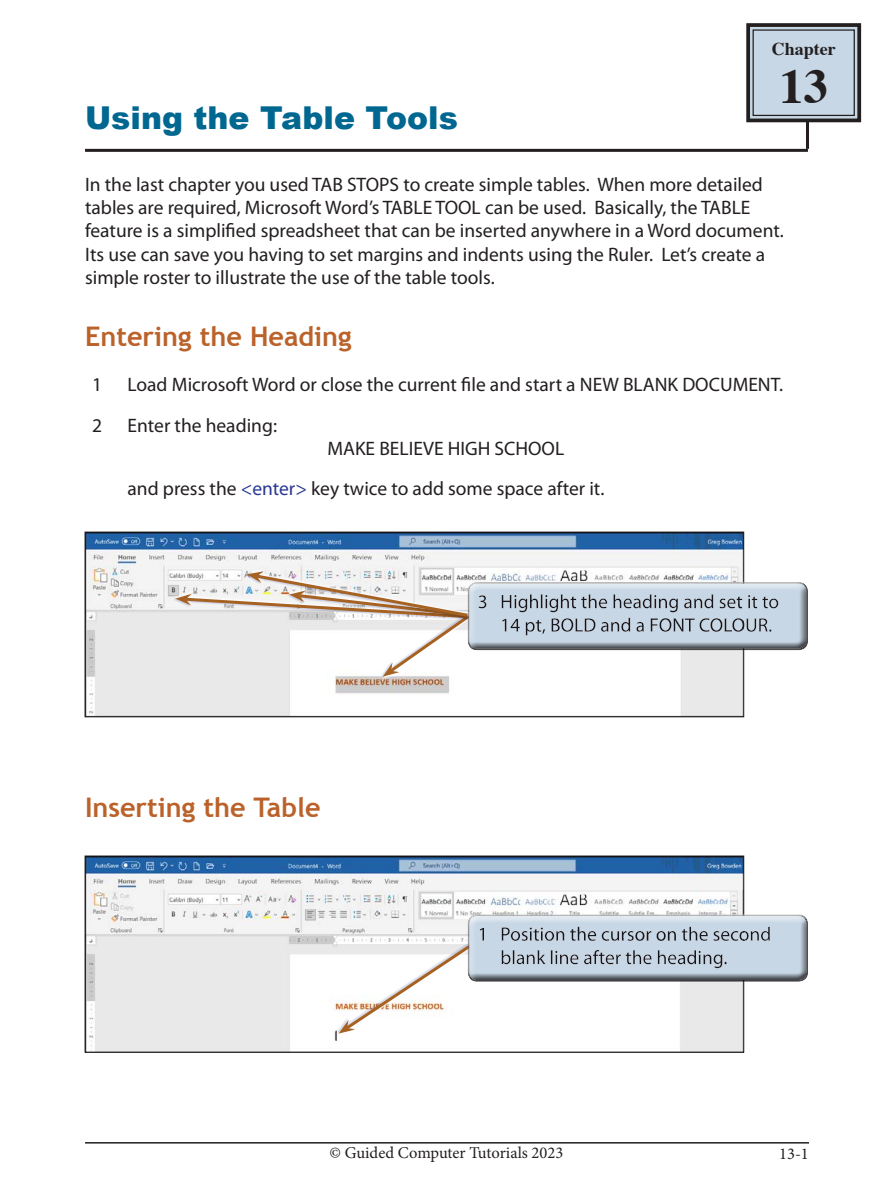
<style>
.page{position:relative;width:893px;height:1191px;background:#fff}
.page>*{position:absolute;margin:0;border:0;box-sizing:border-box;transform-origin:0 0}
.Index_section{font:700 48.3px "Times";color:#231f20}
.Chapter_Title{font:900 31.5px "Arial";color:#006791}
.Sub-Head{font:700 27px "Trebuchet MS";color:#bb622a}
.Paragraph{font:19.5px/23.4px "Myriad Pro";color:#231f20}
.Body{font:19.5px "Myriad Pro";color:#231f20}
.Index_section-2{font:700 18px "Times";color:#231f20}
.Body-2{font:16.5px "Minion Pro";color:#231f20}
.s1{color:#293793}
</style>
<div class="page">
<hr style="left:85px;top:1142px;width:724px;height:1px;background:#231f20">
<hr style="left:85px;top:149px;width:723px;height:3px;background:#231f20">
<hr style="left:806px;top:121px;width:3px;height:28px;background:#231f20">
<svg style="left:746px;top:23px;width:116px;height:100px;background:#b0bdc9"></svg>
<div style="left:752px;top:29px;width:103px;height:87px;border:1px solid #231f20"></div>
<img style="left:87px;top:533px;width:655px;height:182px">
<div style="left:85px;top:531px;width:659px;height:186px;border:1px solid #231f20"></div>
<div style="left:380px;top:612px;width:91px;height:66px;background:#293793;opacity:.18"></div>
<img style="left:87px;top:857px;width:655px;height:193px">
<div style="left:85px;top:855px;width:659px;height:197px;border:1px solid #231f20"></div>
<div style="left:468px;top:912px;width:340px;height:64px;background:#fff;opacity:.75"></div>
<svg style="left:336px;top:914px;width:472px;height:126px"></svg>
<div style="left:245px;top:569px;width:224px;height:48px;background:#fff;opacity:.94"></div>
<svg style="left:175px;top:571px;width:624px;height:105px"></svg>
<div style="left:468px;top:580px;width:340px;height:64px;background:#fff;opacity:.75"></div>
<div style="left:468px;top:583px;width:340px;height:67px;background:#231f20;opacity:.75"></div>
<p class="Chapter_Title" style="left:85px;top:95px;width:374px">Using the Table Tools</p>
<p class="Index_section-2" style="left:772px;top:31px;width:65px">Chapter</p>
<p class="Index_section" style="left:780px;top:40px;width:50px">13</p>
<p class="Paragraph" style="left:85px;top:172px;width:700px">In the last chapter you used TAB STOPS to create simple tables. When more detailed tables are required, Microsoft Word’s TABLE TOOL can be used. Basically, the TABLE feature is a simplified spreadsheet that can be inserted anywhere in a Word document.<br>Its use can save you having to set margins and indents using the Ruler. Let’s create a simple roster to illustrate the use of the table tools.</p>
<p class="Sub-Head" style="left:85px;top:320px;width:268px">Entering the Heading</p>
<p class="Body" style="left:92px;top:372px;width:12px">1</p>
<p class="Body" style="left:128px;top:372px;width:657px">Load Microsoft Word or close the current file and start a NEW BLANK DOCUMENT.</p>
<p class="Body" style="left:92px;top:413px;width:12px">2</p>
<p class="Body" style="left:128px;top:413px;width:151px">Enter the heading:</p>
<p class="Body" style="left:328px;top:436px;width:238px">MAKE BELIEVE HIGH SCHOOL</p>
<p class="Body" style="left:128px;top:477px;width:478px">and press the <span class="s1">&lt;enter&gt;</span> key twice to add some space after it.</p>
<p class="Sub-Head" style="left:85px;top:790px;width:237px">Inserting the Table</p>
<p class="Body-2" style="left:330px;top:1141px;width:235px">© Guided Computer Tutorials 2023</p>
<p class="Body-2" style="left:779px;top:1142px;width:31px">13-1</p>
</div>
